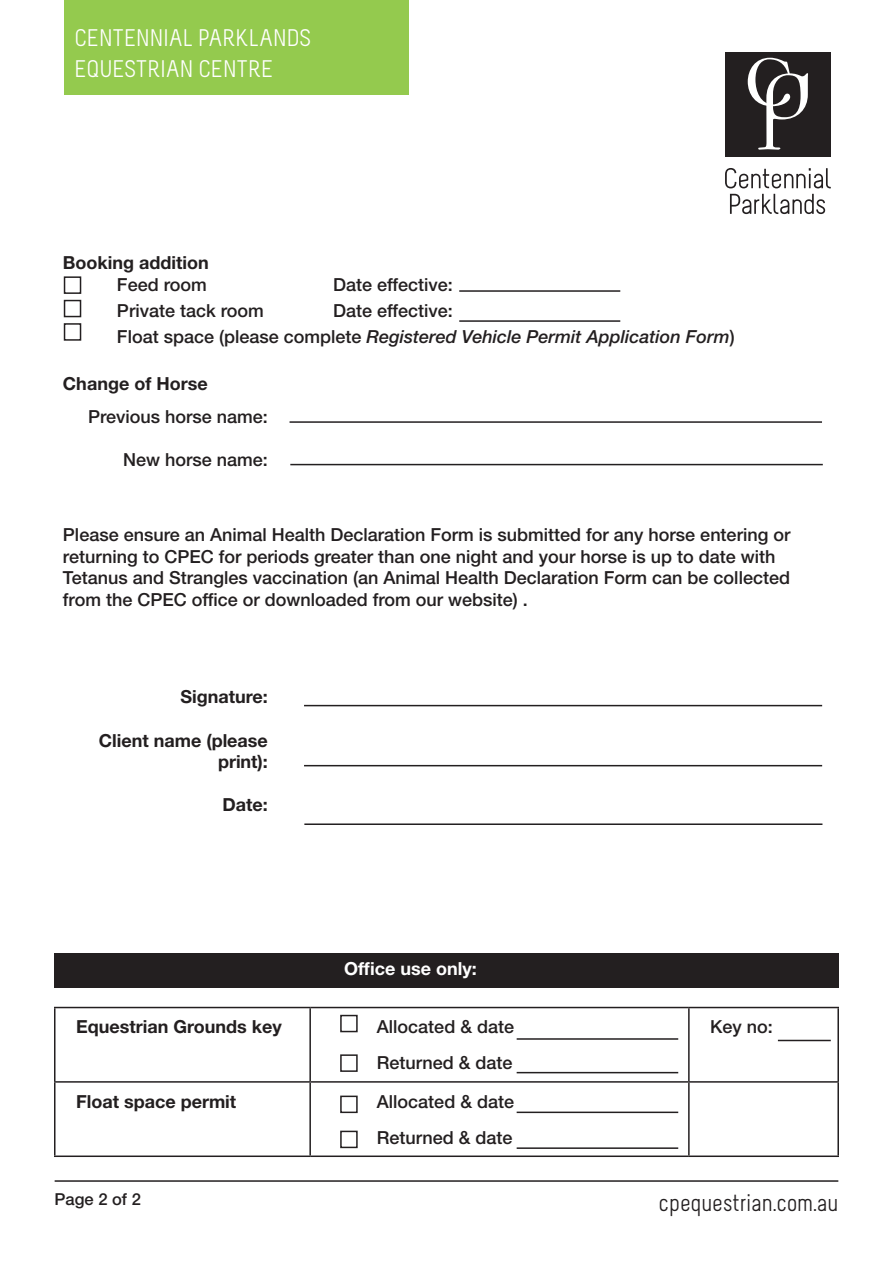
<style>
.page{position:relative;width:893px;height:1263px;background:#fff}
.page>*{position:absolute;margin:0;border:0;box-sizing:border-box;transform-origin:0 0}
.t1{font:24px "Melbourne";color:#fff}
.t2{font:24px "Melbourne";color:#231f20}
.t3{font:500 18px/21.6px "Helvetica Neue LT Std";color:#231f20}
.t4{font:700 18px/21.6px "Helvetica Neue LT Std";color:#231f20;text-align:right}
.t5{font:italic 500 18px "Helvetica Neue LT Std";color:#231f20}
.t6{font:700 18px "Helvetica Neue LT Std";color:#fff}
.t7{font:500 16.5px "Helvetica Neue LT Std";color:#231f20}
.s1{font-style:normal}
</style>
<div class="page">
<hr style="left:55px;top:1180px;width:783px;height:2px;background:#231f20">
<div style="left:64px;top:0;width:344px;height:95px;background:#94ca4e"></div>
<div style="left:725px;top:52px;width:106px;height:105px;background:#231f20"></div>
<svg style="left:748px;top:58px;width:60px;height:92px"></svg>
<svg style="left:725px;top:168px;width:106px;height:20px"></svg>
<svg style="left:730px;top:194px;width:95px;height:20px"></svg>
<div style="left:54px;top:953px;width:785px;height:34px;background:#231f20"></div>
<hr style="left:290px;top:421px;width:532px;height:2px;background:#231f20">
<hr style="left:290px;top:464px;width:533px;height:1px;background:#231f20">
<hr style="left:304px;top:705px;width:518px;height:1px;background:#231f20">
<hr style="left:304px;top:765px;width:518px;height:1px;background:#231f20">
<hr style="left:304px;top:823px;width:518px;height:2px;background:#231f20">
<hr style="left:54px;top:1007px;width:256px;height:1px;background:#231f20">
<hr style="left:54px;top:1008px;width:2px;height:73px;background:#231f20">
<hr style="left:310px;top:1007px;width:379px;height:1px;background:#231f20">
<hr style="left:309px;top:1008px;width:2px;height:73px;background:#231f20">
<hr style="left:689px;top:1007px;width:150px;height:1px;background:#231f20">
<hr style="left:688px;top:1008px;width:2px;height:73px;background:#231f20">
<hr style="left:837px;top:1008px;width:2px;height:73px;background:#231f20">
<hr style="left:54px;top:1081px;width:256px;height:2px;background:#231f20">
<hr style="left:54px;top:1083px;width:2px;height:72px;background:#231f20">
<hr style="left:310px;top:1081px;width:379px;height:2px;background:#231f20">
<hr style="left:309px;top:1083px;width:2px;height:72px;background:#231f20">
<hr style="left:689px;top:1081px;width:150px;height:2px;background:#231f20">
<hr style="left:688px;top:1083px;width:2px;height:72px;background:#231f20">
<hr style="left:837px;top:1083px;width:2px;height:72px;background:#231f20">
<hr style="left:54px;top:1155px;width:256px;height:2px;background:#231f20">
<hr style="left:310px;top:1155px;width:379px;height:2px;background:#231f20">
<hr style="left:689px;top:1155px;width:150px;height:2px;background:#231f20">
<hr style="left:517px;top:1038px;width:161px;height:2px;background:#231f20">
<hr style="left:517px;top:1072px;width:161px;height:1px;background:#231f20">
<hr style="left:517px;top:1111px;width:161px;height:2px;background:#231f20">
<hr style="left:517px;top:1147px;width:161px;height:2px;background:#231f20">
<hr style="left:778px;top:1040px;width:53px;height:1px;background:#231f20">
<div style="left:64px;top:276px;width:17px;height:18px;border:2px solid #231f20"></div>
<div style="left:64px;top:300px;width:17px;height:17px;border:2px solid #231f20"></div>
<div style="left:64px;top:323px;width:17px;height:18px;border:2px solid #231f20"></div>
<div style="left:340px;top:1015px;width:18px;height:17px;border:2px solid #231f20"></div>
<div style="left:340px;top:1054px;width:18px;height:18px;border:2px solid #231f20"></div>
<div style="left:340px;top:1095px;width:18px;height:18px;border:2px solid #231f20"></div>
<div style="left:340px;top:1131px;width:18px;height:17px;border:2px solid #231f20"></div>
<hr style="left:459px;top:290px;width:161px;height:2px;background:#231f20">
<hr style="left:459px;top:320px;width:161px;height:2px;background:#231f20">
<p class="t1" style="left:74px;top:24px;width:238px">CENTENNIAL PARKLANDS</p>
<p class="t1" style="left:74px;top:55px;width:200px">EQUESTRIAN CENTRE</p>
<p class="t4" style="left:63px;top:252px;width:147px">Booking addition</p>
<p class="t3" style="left:117px;top:273px;width:91px">Feed room</p>
<p class="t3" style="left:333px;top:273px;width:121px">Date effective:</p>
<p class="t3" style="left:117px;top:299px;width:148px">Private tack room</p>
<p class="t3" style="left:333px;top:299px;width:121px">Date effective:</p>
<p class="t5" style="left:117px;top:325px;width:619px"><span class="s1">Float space (please complete</span> Registered Vehicle Permit Application Form<span class="s1">)</span></p>
<p class="t4" style="left:63px;top:372px;width:146px">Change of Horse</p>
<p class="t3" style="left:88px;top:405px;width:181px">Previous horse name:</p>
<p class="t3" style="left:123px;top:448px;width:146px">New horse name:</p>
<p class="t3" style="left:63px;top:524px;width:729px">Please ensure an Animal Health Declaration Form is submitted for any horse entering or returning to CPEC for periods greater than one night and your horse is up to date with Tetanus and Strangles vaccination (an Animal Health Declaration Form can be collected from the CPEC office or downloaded from our website) .</p>
<p class="t4" style="left:181px;top:686px;width:89px">Signature:</p>
<p class="t4" style="left:99px;top:729px;width:171px">Client name (please print):</p>
<p class="t4" style="left:223px;top:794px;width:47px">Date:</p>
<p class="t6" style="left:344px;top:957px;width:134px">Office use only:</p>
<p class="t4" style="left:76px;top:1015px;width:207px">Equestrian Grounds key</p>
<p class="t3" style="left:377px;top:1016px;width:139px">Allocated &amp; date</p>
<p class="t3" style="left:377px;top:1052px;width:137px">Returned &amp; date</p>
<p class="t4" style="left:76px;top:1090px;width:162px">Float space permit</p>
<p class="t3" style="left:377px;top:1083px;width:139px;line-height:36px">Allocated &amp; date<br>Returned &amp; date</p>
<p class="t7" style="left:55px;top:1189px;width:88px">Page 2 of 2</p>
<p class="t3" style="left:710px;top:1016px;width:64px">Key no:</p>
<h1 class="t2" style="left:659px;top:1189px;width:181px">cpequestrian.com.au</h1>
</div>
